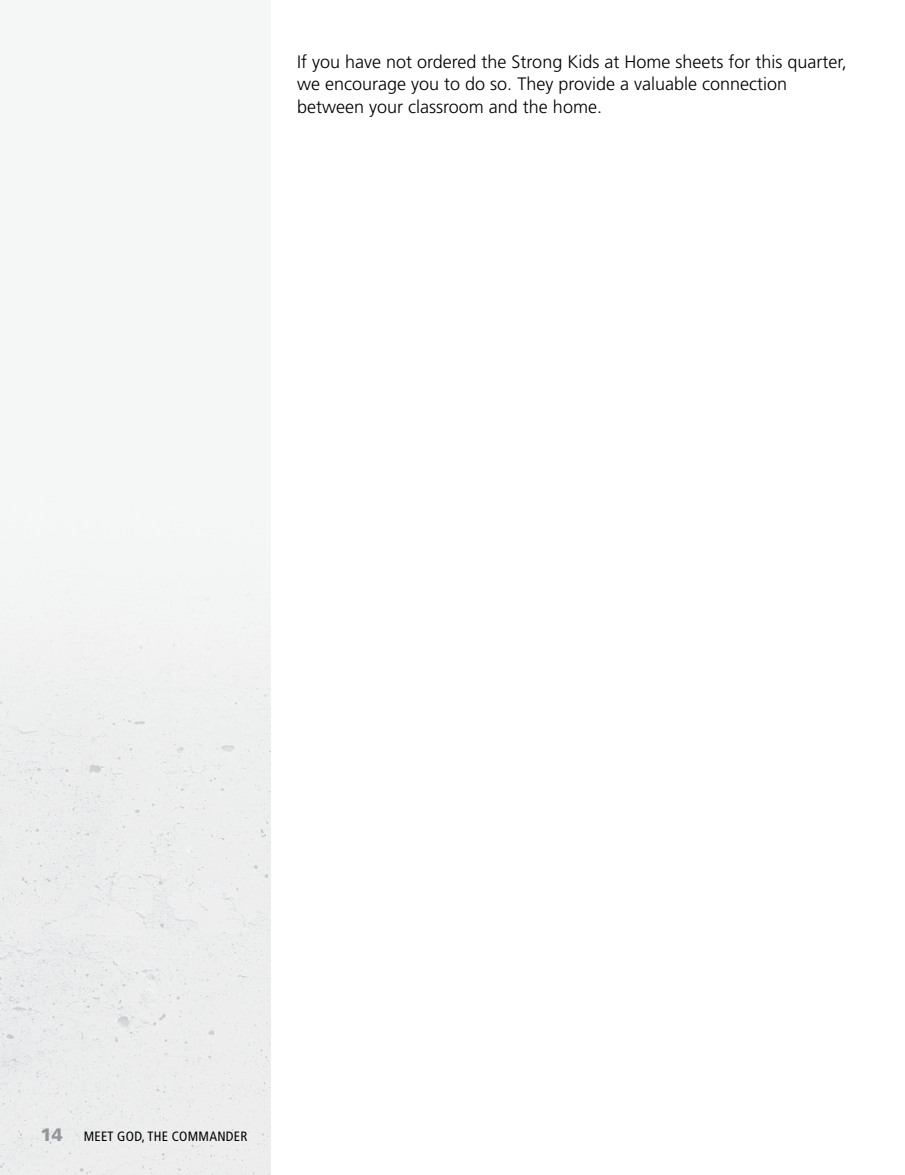
<style>
.page{position:relative;width:905px;height:1175px;background:#fff}
.page>*{position:absolute;margin:0;border:0;box-sizing:border-box;transform-origin:0 0}
.t1{font:300 18px/22.5px "Frutiger LT Std";color:#000}
.t2{font:900 18px "Frutiger LT Std";color:#939598}
.t3{font:condensed 13.5px "Frutiger LT Std";letter-spacing:.02em;color:#000}
</style>
<div class="page">
<img style="left:0;top:497px;width:270px;height:677px">
<p class="t1" style="left:297px;top:50px;width:551px">If you have not ordered the Strong Kids at Home sheets for this quarter, we encourage you to do so. They provide a valuable connection between your classroom and the home.</p>
<p class="t2" style="left:40px;top:1124px;width:24px">14</p>
<p class="t3" style="left:84px;top:1128px;width:165px">MEET GOD, THE COMMANDER</p>
</div>
